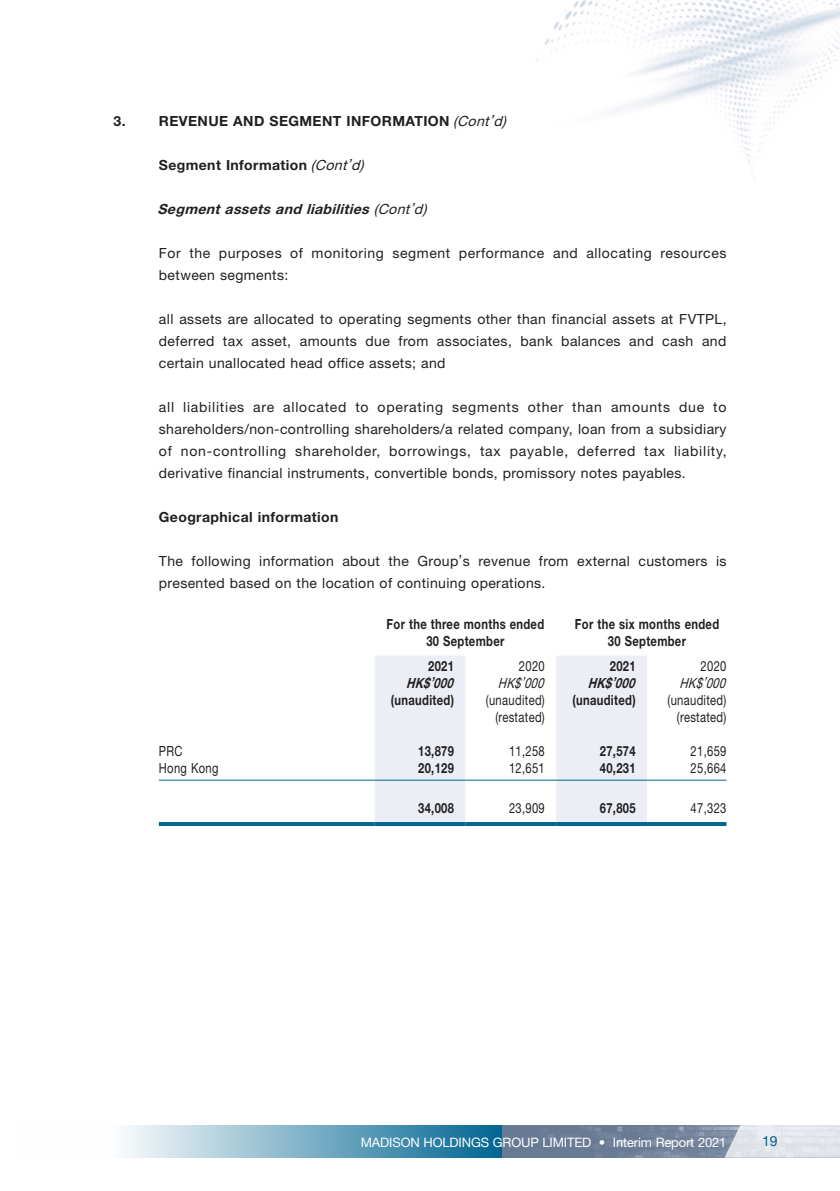
<style>
.page{position:relative;width:840px;height:1191px;background:#fff}
.page>*{position:absolute;margin:0;border:0;box-sizing:border-box;transform-origin:0 0}
.Notes{font:14px/22px "Helvetica Neue LT Std";letter-spacing:.03em;color:#231f20}
.Notes-2{font:700 14px/17px "Helvetica Neue LT Std";letter-spacing:.03em;color:#231f20;text-align:center;scale:.8 1}
.Notes-3{font:14px "Helvetica Neue LT Std";letter-spacing:.03em;color:#231f20;scale:.8 1}
.Notes_HD2{font:700 14px "Helvetica Neue LT Std";letter-spacing:.03em;color:#231f20}
.Notes_HD1{font:700 14px "Helvetica Neue LT Std";letter-spacing:.03em;color:#231f20}
.Notes_HD3{font:italic 700 14px "Helvetica Neue LT Std";color:#231f20}
.Notes-4{font:italic 700 14px "Helvetica Neue LT Std";color:#231f20;scale:.8 1}
.Notes-5{font:italic 14px "Helvetica Neue LT Std";color:#231f20;scale:.8 1}
.t1{font:14px "Helvetica Neue LT Std";color:#006591}
.t2{font:13px "Helvetica Neue LT Std";letter-spacing:-.01em;color:#fff}
.s1{font-weight:400;font-style:italic}
.s2{font-weight:400}
</style>
<div class="page">
<img style="left:537px;top:0;width:302px;height:178px">
<svg style="left:125px;top:1125px;width:376px;height:32px;background:#7aaec5"></svg>
<img style="left:501px;top:1125px;width:221px;height:32px">
<svg style="left:722px;top:1125px;width:117px;height:33px;background:#d9dde4"></svg>
<svg style="left:374px;top:656px;width:272px;height:166px;fill:#ebeef4"></svg>
<hr style="left:159px;top:779px;width:215px;height:1px;background:#006591">
<hr style="left:374px;top:779px;width:91px;height:1px;background:#006591">
<hr style="left:465px;top:779px;width:91px;height:1px;background:#006591">
<hr style="left:556px;top:779px;width:90px;height:1px;background:#006591">
<hr style="left:646px;top:779px;width:80px;height:1px;background:#006591">
<hr style="left:159px;top:822px;width:215px;height:4px;background:#006591">
<hr style="left:374px;top:822px;width:91px;height:4px;background:#006591">
<hr style="left:465px;top:822px;width:91px;height:4px;background:#006591">
<hr style="left:556px;top:822px;width:90px;height:4px;background:#006591">
<hr style="left:646px;top:822px;width:80px;height:4px;background:#006591">
<p class="Notes_HD1" style="left:113px;top:112px;width:394px">3. REVENUE AND SEGMENT INFORMATION <span class="s1">(Cont’d)</span></p>
<p class="Notes_HD2" style="left:159px;top:156px;width:206px">Segment Information <span class="s1">(Cont’d)</span></p>
<p class="Notes_HD3" style="left:157px;top:200px;width:270px">Segmentassets and liabilities <span class="s2">(Cont’d)</span></p>
<p class="Notes" style="left:159px;top:242px;width:568px">For the purposes of monitoring segment performance and allocating resources between segments:</p>
<p class="Notes" style="left:159px;top:308px;width:569px;text-align:justify">all assets are allocated to operating segments other than financial assets at FVTPL, deferred tax asset, amounts due from associates, bank balances and cash and certain unallocated head office assets; and</p>
<p class="Notes" style="left:159px;top:396px;width:569px;text-align:justify">all liabilities are allocated to operating segments other than amounts due to shareholders/non-controlling shareholders/a related company, loan from a subsidiary of non-controlling shareholder, borrowings, tax payable, deferred tax liability, derivative financial instruments, convertible bonds, promissory notes payables.</p>
<p class="Notes_HD2" style="left:159px;top:508px;width:181px">Geographical information</p>
<p class="Notes" style="left:159px;top:550px;width:569px">The following information about the Group’s revenue from external customers is presented based on the location of continuing operations.</p>
<p class="Notes-2" style="left:386px;top:615px;width:198px">For the three months ended<br>30 September</p>
<p class="Notes-2" style="left:574px;top:615px;width:182px">For the six months ended<br>30 September</p>
<p class="Notes-2" style="left:428px;top:657px;width:34px">2021</p>
<p class="Notes-3" style="left:518px;top:657px;width:34px">2020</p>
<p class="Notes-2" style="left:609px;top:657px;width:34px">2021</p>
<p class="Notes-3" style="left:700px;top:657px;width:34px">2020</p>
<p class="Notes-4" style="left:406px;top:674px;width:65px">HK$’000</p>
<p class="Notes-5" style="left:497px;top:674px;width:64px">HK$’000</p>
<p class="Notes-4" style="left:587px;top:674px;width:65px">HK$’000</p>
<p class="Notes-5" style="left:679px;top:674px;width:64px">HK$’000</p>
<p class="Notes-2" style="left:390px;top:691px;width:80px">(unaudited)</p>
<p class="Notes-3" style="left:485px;top:691px;width:75px">(unaudited)</p>
<p class="Notes-2" style="left:572px;top:691px;width:80px">(unaudited)</p>
<p class="Notes-3" style="left:667px;top:691px;width:75px">(unaudited)</p>
<p class="Notes-3" style="left:495px;top:708px;width:63px">(restated)</p>
<p class="Notes-3" style="left:676px;top:708px;width:63px">(restated)</p>
<p class="Notes-3" style="left:159px;top:742px;width:31px">PRC</p>
<p class="Notes-2" style="left:418px;top:742px;width:46px">13,879</p>
<p class="Notes-3" style="left:508px;top:742px;width:46px">11,258</p>
<p class="Notes-2" style="left:599px;top:742px;width:46px">27,574</p>
<p class="Notes-3" style="left:690px;top:742px;width:46px">21,659</p>
<p class="Notes-3" style="left:159px;top:759px;width:76px">Hong Kong</p>
<p class="Notes-2" style="left:418px;top:759px;width:46px">20,129</p>
<p class="Notes-3" style="left:508px;top:759px;width:46px">12,651</p>
<p class="Notes-2" style="left:599px;top:759px;width:46px">40,231</p>
<p class="Notes-3" style="left:690px;top:759px;width:46px">25,664</p>
<p class="Notes-2" style="left:418px;top:799px;width:46px">34,008</p>
<p class="Notes-3" style="left:508px;top:799px;width:46px">23,909</p>
<p class="Notes-2" style="left:599px;top:799px;width:46px">67,805</p>
<p class="Notes-3" style="left:690px;top:799px;width:46px">47,323</p>
<p class="t2" style="left:360px;top:1134px;width:367px">MADISON HOLDINGS GROUP LIMITED • Interim Report 2021</p>
<p class="t1" style="left:761px;top:1132px;width:17px">19</p>
</div>
